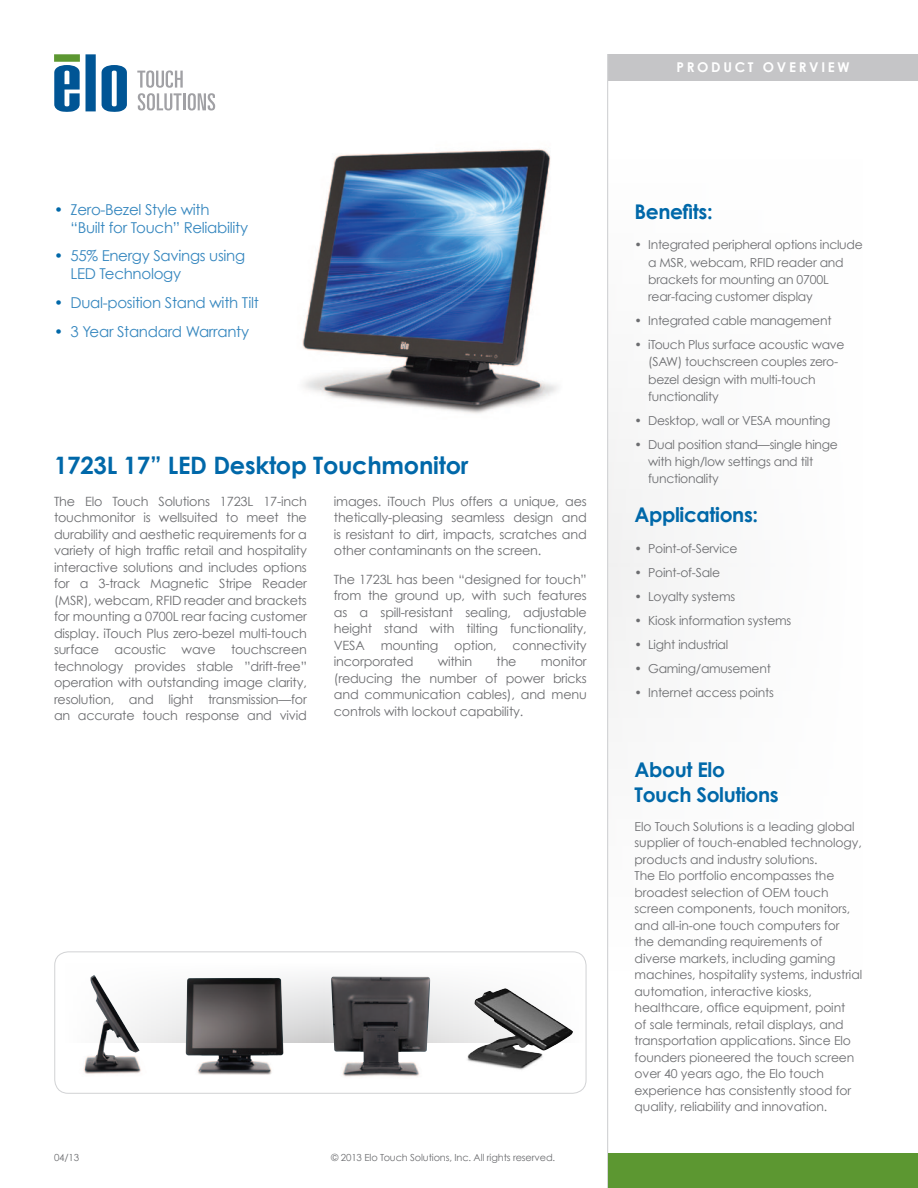
<style>
.page{position:relative;width:918px;height:1188px;background:#fff}
.page>*{position:absolute;margin:0;border:0;box-sizing:border-box;transform-origin:0 0}
.Section_Header{font:700 24px "Century Gothic";letter-spacing:-.01em;color:#0068a9}
.Sidebar_-_Header{font:700 20.25px/25.5px "Century Gothic";letter-spacing:-.02em;color:#0068a9}
.Body_Copy_-_Bullets{font:15px/18px "Century Gothic";letter-spacing:-.02em;color:#3687bf}
.t1{font:700 13.5px "Century Gothic";letter-spacing:.2em;color:#fff}
.Body_Copy{font:12.75px/16.5px "Century Gothic";letter-spacing:-.015em;color:#6c6d70;text-align:justify}
.Sidebar_Copy{font:12.3px/16.5px "Century Gothic";letter-spacing:-.01em;color:#6c6d70}
.Sidebar_bullets{font:12.3px/17.2px "Century Gothic";letter-spacing:-.02em;color:#6c6d70}
.t2{font:9.75px "Century Gothic";letter-spacing:-.015em;color:#6c6d70}
.s1{color:#0068a9}
</style>
<div class="page">
<svg style="left:147px;top:963px;width:440px;height:79px"></svg>
<div style="left:54px;top:951px;width:532px;height:143px;border:1px solid #d1d2d4;border-radius:14px"></div>
<div style="left:608px;top:54px;width:310px;height:27px;background:#c5c5c7"></div>
<img style="left:83px;top:975px;width:64px;height:99px">
<img style="left:331px;top:977px;width:99px;height:100px">
<img style="left:186px;top:978px;width:98px;height:97px">
<img style="left:302px;top:149px;width:255px;height:265px">
<img style="left:464px;top:988px;width:109px;height:82px">
<hr style="left:607px;top:54px;width:1px;height:1134px;background:#d1d2d4">
<div style="left:608px;top:1153px;width:310px;height:35px;background:#5c9731"></div>
<svg style="left:86px;top:54px;width:10px;height:57px"></svg>
<svg style="left:54px;top:65px;width:26px;height:47px"></svg>
<svg style="left:102px;top:65px;width:25px;height:47px"></svg>
<div style="left:54px;top:54px;width:26px;height:8px;background:#5c9731"></div>
<svg style="left:137px;top:70px;width:78px;height:41px"></svg>
<p class="t1" style="left:676px;top:58px;width:175px">PRODUCT OVERVIEW</p>
<p class="Body_Copy_-_Bullets" style="left:70px;top:200px;width:179px;text-indent:-16px"><span class="s1">•</span> Zero-Bezel Style with “Built for Touch” Reliability</p>
<p class="Body_Copy_-_Bullets" style="left:70px;top:247px;width:176px;text-indent:-16px"><span class="s1">•</span> 55% Energy Savings using<br>LED Technology</p>
<p class="Body_Copy_-_Bullets" style="left:54px;top:294px;width:206px"><span class="s1">•</span> Dual-position Stand with Tilt</p>
<p class="Body_Copy_-_Bullets" style="left:54px;top:322px;width:197px"><span class="s1">•</span> 3 Year Standard Warranty</p>
<p class="Section_Header" style="left:54px;top:450px;width:416px">1723L 17” LED Desktop Touchmonitor</p>
<p class="Body_Copy" style="left:54px;top:492px;width:254px">The Elo Touch Solutions 1723L 17-inch touchmonitor is wellsuited to meet the durability and aesthetic requirements for a variety of high traffic retail and hospitality interactive solutions and includes options for a 3-track Magnetic Stripe Reader (MSR), webcam, RFID reader and brackets for mounting a 0700L rear facing customer display. iTouch Plus zero-bezel multi-touch surface acoustic wave touchscreen technology provides stable ”drift-free” operation with outstanding image clarity, resolution, and light transmission—for an accurate touch response and vivid</p>
<p class="Body_Copy" style="left:334px;top:492px;width:254px">images. iTouch Plus offers a unique, aes thetically-pleasing seamless design and is resistant to dirt, impacts, scratches and other contaminants on the screen.</p>
<p class="Body_Copy" style="left:334px;top:570px;width:254px">The 1723L has been “designed for touch” from the ground up, with such features as a spill-resistant sealing, adjustable height stand with tilting functionality, VESA mounting option, connectivity incorporated</p>
<p class="Body_Copy" style="left:334px;top:653px;width:254px;text-indent:207px">monitor (reducing the number of power bricks and communication cables), and menu controls with lockout capability.</p>
<p class="Body_Copy" style="left:438px;top:653px;width:36px">within</p>
<p class="Body_Copy" style="left:497px;top:653px;width:22px">the</p>
<p class="t2" style="left:54px;top:1151px;width:27px">04/13</p>
<p class="t2" style="left:331px;top:1151px;width:226px">© 2013 Elo Touch Solutions, Inc. All rights reserved.</p>
<p class="Sidebar_-_Header" style="left:635px;top:198px;width:80px">Benefits:</p>
<p class="Sidebar_bullets" style="left:648px;top:236px;width:216px;text-indent:-14px">• Integrated peripheral options include a MSR, webcam, RFID reader and brackets for mounting an 0700L rear-facing customer display</p>
<p class="Sidebar_bullets" style="left:635px;top:312px;width:198px">• Integrated cable management</p>
<p class="Sidebar_bullets" style="left:648px;top:336px;width:198px;text-indent:-14px">• iTouch Plus surface acoustic wave (SAW) touchscreen couples zero&shy;bezel design with multi-touch functionality</p>
<p class="Sidebar_bullets" style="left:635px;top:412px;width:197px">• Desktop, wall or VESA mounting</p>
<p class="Sidebar_bullets" style="left:648px;top:436px;width:191px;text-indent:-14px">• Dual position stand—single hinge with high/low settings and tilt functionality</p>
<p class="Sidebar_-_Header" style="left:635px;top:502px;width:125px">Applications:</p>
<p class="Sidebar_bullets" style="left:635px;top:540px;width:104px">• Point-of-Service</p>
<p class="Sidebar_bullets" style="left:635px;top:564px;width:87px">• Point-of-Sale</p>
<p class="Sidebar_bullets" style="left:635px;top:588px;width:102px">• Loyalty systems</p>
<p class="Sidebar_bullets" style="left:635px;top:612px;width:158px">• Kiosk information systems</p>
<p class="Sidebar_bullets" style="left:635px;top:636px;width:95px">• Light industrial</p>
<p class="Sidebar_bullets" style="left:635px;top:660px;width:138px">• Gaming/amusement</p>
<p class="Sidebar_bullets" style="left:635px;top:684px;width:141px">• Internet access points</p>
<p class="Sidebar_-_Header" style="left:635px;top:756px;width:146px">About Elo<br>Touch Solutions</p>
<p class="Sidebar_Copy" style="left:635px;top:818px;width:229px">Elo Touch Solutions is a leading global supplier of touch-enabled technology, products and industry solutions.<br>The Elo portfolio encompasses the broadest selection of OEM touch screen components, touch monitors, and all-in-one touch computers for the demanding requirements of diverse markets, including gaming machines, hospitality systems, industrial automation, interactive kiosks, healthcare, office equipment, point<br>of sale terminals, retail displays, and transportation applications. Since Elo founders pioneered the touch screen over 40 years ago, the Elo touch experience has consistently stood for quality, reliability and innovation.</p>
</div>
